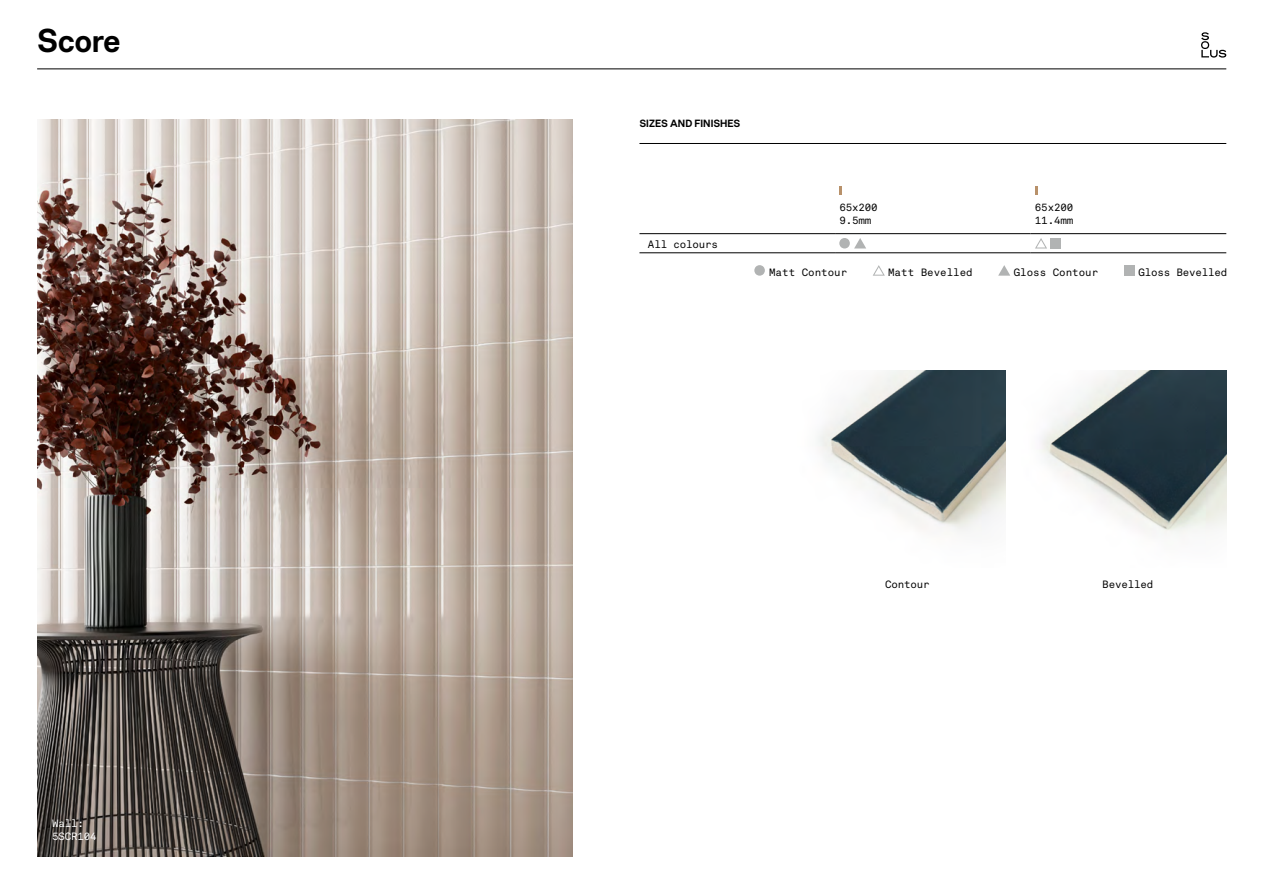
<style>
.page{position:relative;width:1263px;height:893px;background:#fff}
.page>*{position:absolute;margin:0;border:0;box-sizing:border-box;transform-origin:0 0}
.t1{font:600 33px "Chromatic Pro Grotesque";letter-spacing:-.025em;color:#000}
.t2{font:10.5px/12.6px "Akkurat Mono LL";letter-spacing:-.015em;color:#000}
.t3{font:600 10.5px "Chromatic Pro Grotesque";color:#000}
.t4{font:10.5px/13.5px "Akkurat Mono LL";letter-spacing:-.015em;color:#fff}
</style>
<div class="page">
<hr style="left:37px;top:69px;width:1189px;height:1px;background:#000">
<img style="left:37px;top:120px;width:535px;height:736px">
<hr style="left:639px;top:233px;width:196px;height:1px;background:#000">
<hr style="left:835px;top:233px;width:196px;height:1px;background:#000">
<hr style="left:1031px;top:233px;width:195px;height:1px;background:#000">
<hr style="left:639px;top:253px;width:196px;height:1px;background:#000">
<hr style="left:835px;top:253px;width:196px;height:1px;background:#000">
<hr style="left:1031px;top:253px;width:195px;height:1px;background:#000">
<svg style="left:839px;top:187px;width:3px;height:8px"></svg>
<svg style="left:1035px;top:187px;width:3px;height:8px"></svg>
<svg style="left:839px;top:238px;width:27px;height:10px"></svg>
<svg style="left:1035px;top:238px;width:12px;height:10px"></svg>
<div style="left:1050px;top:238px;width:11px;height:10px;background:#b1b3b3"></div>
<hr style="left:639px;top:143px;width:587px;height:1px;background:#000">
<svg style="left:754px;top:265px;width:11px;height:11px"></svg>
<svg style="left:873px;top:265px;width:12px;height:11px"></svg>
<svg style="left:998px;top:265px;width:12px;height:11px"></svg>
<div style="left:1124px;top:265px;width:10px;height:11px;background:#b1b3b3"></div>
<svg style="left:1201px;top:32px;width:25px;height:26px"></svg>
<img style="left:1040px;top:371px;width:186px;height:163px">
<img style="left:818px;top:371px;width:188px;height:161px">
<h1 class="t1" style="left:37px;top:20px;width:85px">Score</h1>
<p class="t4" style="left:52px;top:816px;width:46px">Wall:<br>5SCR104</p>
<p class="t3" style="left:639px;top:117px;width:102px">SIZES AND FINISHES</p>
<p class="t2" style="left:648px;top:238px;width:72px">All colours</p>
<p class="t2" style="left:839px;top:201px;width:40px">65x200<br>9.5mm</p>
<p class="t2" style="left:1035px;top:200px;width:40px;line-height:13.5px">65x200<br>11.4mm</p>
<p class="t2" style="left:769px;top:265px;width:80px">Matt Contour</p>
<p class="t2" style="left:888px;top:265px;width:86px">Matt Bevelled</p>
<p class="t2" style="left:1014px;top:265px;width:86px">Gloss Contour</p>
<p class="t2" style="left:1138px;top:265px;width:91px">Gloss Bevelled</p>
<p class="t2" style="left:885px;top:578px;width:46px">Contour</p>
<p class="t2" style="left:1102px;top:578px;width:52px">Bevelled</p>
</div>
